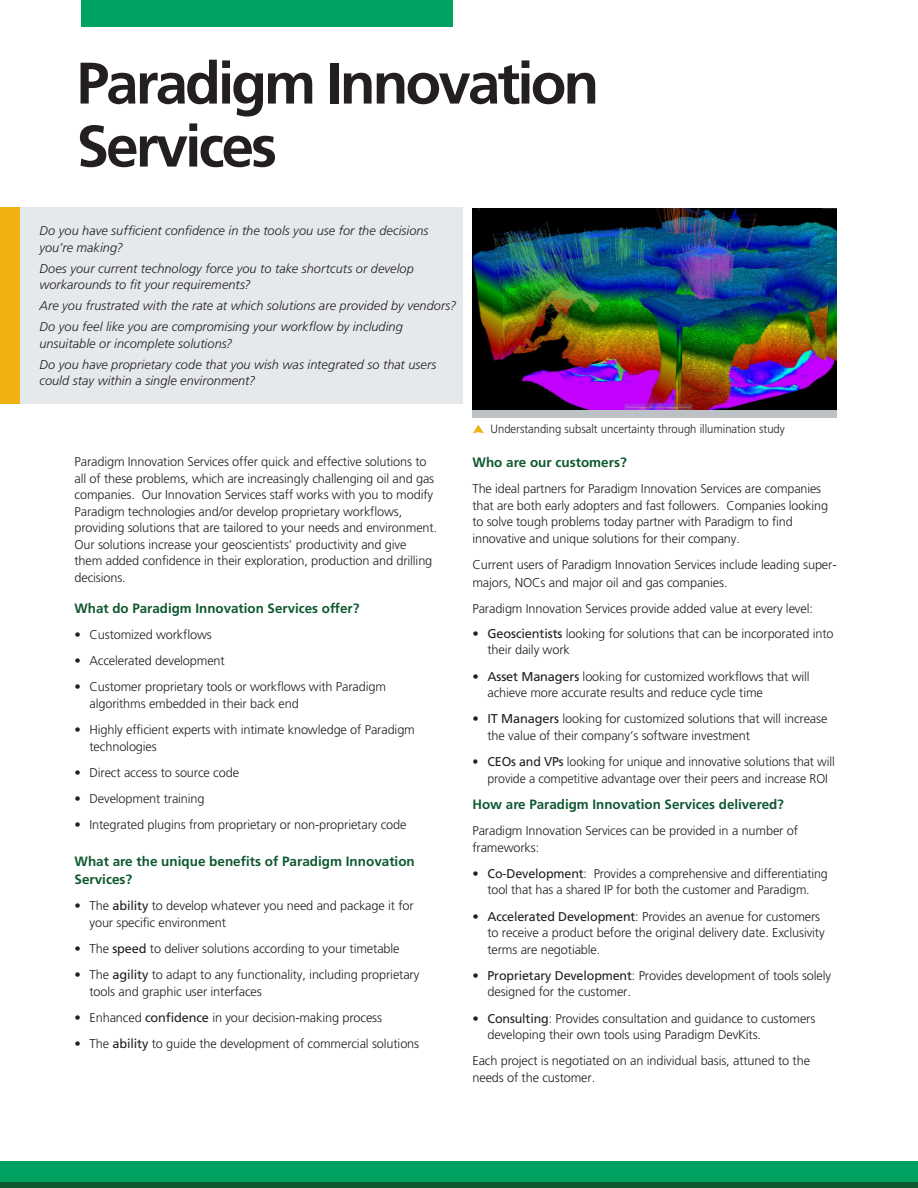
<style>
.page{position:relative;width:918px;height:1188px;background:#fff}
.page>*{position:absolute;margin:0;border:0;box-sizing:border-box;transform-origin:0 0}
.t1{font:700 58.5px/63px "Frutiger LT Std";letter-spacing:-.05em;color:#231f20}
.t2{font:700 13.5px/18px "Frutiger LT Std";color:#0f5931}
.t3{font:300 12.75px/16.5px "Frutiger LT Std";letter-spacing:-.01em;color:#231f20}
.t4{font:italic 300 12.75px/16.5px "Frutiger LT Std";letter-spacing:.005em;color:#231f20}
.t5{font:300 12.75px/16.5px "Frutiger LT Std";letter-spacing:-.01em;color:#231f20;scale:.93 1}
.t6{font:300 12px "Frutiger LT Std";color:#231f20;scale:.94 1}
.s1{font-weight:400}
</style>
<div class="page">
<svg style="left:0;top:1181px;width:918px;height:7px;background:#0c6337"></svg>
<div style="left:0;top:1161px;width:918px;height:20px;background:#00a261"></div>
<div style="left:81px;top:0;width:371px;height:27px;background:#00a261"></div>
<div style="left:12px;top:207px;width:451px;height:197px;background:#e6e9eb"></div>
<div style="left:0;top:207px;width:19px;height:197px;background:#efb211"></div>
<img style="left:473px;top:209px;width:364px;height:201px">
<svg style="left:473px;top:425px;width:11px;height:8px"></svg>
<div style="left:472px;top:410px;width:365px;height:7px;background:#bcc1c6"></div>
<h1 class="t1" style="left:76px;top:52px;width:524px">Paradigm Innovation<br>Services</h1>
<p class="t4" style="left:39px;top:223px;width:391px">Do you have sufficient confidence in the tools you use for the decisions you’re making?</p>
<p class="t4" style="left:39px;top:260px;width:376px">Does your current technology force you to take shortcuts or develop workarounds to fit your requirements?</p>
<p class="t4" style="left:39px;top:295px;width:419px;line-height:21px">Are you frustrated with the rate at which solutions are provided by vendors?<br>Do you feel like you are compromising your workflow by including</p>
<p class="t4" style="left:39px;top:333px;width:399px;line-height:21px">unsuitable or incomplete solutions?<br>Do you have proprietary code that you wish was integrated so that users</p>
<p class="t4" style="left:39px;top:373px;width:218px">could stay within a single environment?</p>
<h4 class="t3" style="left:75px;top:454px;width:364px">Paradigm Innovation Services offer quick and effective solutions to all of these problems, which are increasingly challenging oil and gas companies. Our Innovation Services staff works with you to modify Paradigm technologies and/or develop proprietary workflows, providing solutions that are tailored to your needs and environment.<br>Our solutions increase your geoscientists’ productivity and give them added confidence in their exploration, production and drilling decisions.</h4>
<h4 class="t2" style="left:75px;top:599px;width:286px">What do Paradigm Innovation Services offer?</h4>
<h4 class="t3" style="left:75px;top:626px;width:139px">• Customized workflows</h4>
<h4 class="t3" style="left:75px;top:653px;width:152px">• Accelerated development</h4>
<h4 class="t3" style="left:90px;top:679px;width:298px;text-indent:-15px">• Customer proprietary tools or workflows with Paradigm algorithms embedded in their back end</h4>
<h4 class="t3" style="left:90px;top:722px;width:327px;text-indent:-15px">• Highly efficient experts with intimate knowledge of Paradigm technologies</h4>
<h4 class="t3" style="left:75px;top:764px;width:166px">• Direct access to source code</h4>
<h4 class="t3" style="left:75px;top:791px;width:132px">• Development training</h4>
<h4 class="t3" style="left:75px;top:817px;width:334px">• Integrated plugins from proprietary or non-proprietary code</h4>
<h4 class="t2" style="left:75px;top:853px;width:342px">What are the unique benefits of Paradigm Innovation<br>Services?</h4>
<h4 class="t3" style="left:90px;top:898px;width:326px;text-indent:-15px">• The <span class="s1">ability</span> to develop whatever you need and package it for your specific environment</h4>
<h4 class="t3" style="left:75px;top:941px;width:327px">• The <span class="s1">speed</span> to deliver solutions according to your timetable</h4>
<h4 class="t3" style="left:90px;top:967px;width:331px;text-indent:-15px">• The <span class="s1">agility</span> to adapt to any functionality, including proprietary tools and graphic user interfaces</h4>
<h4 class="t3" style="left:75px;top:1010px;width:309px">• Enhanced <span class="s1">confidence</span> in your decision-making process</h4>
<h4 class="t3" style="left:75px;top:1036px;width:346px">• The <span class="s1">ability</span> to guide the development of commercial solutions</h4>
<p class="t6" style="left:491px;top:422px;width:315px">Understanding subsalt uncertainty through illumination study</p>
<h4 class="t2" style="left:472px;top:453px;width:156px">Who are our customers?</h4>
<h4 class="t3" style="left:472px;top:481px;width:357px">The ideal partners for Paradigm Innovation Services are companies that are both early adopters and fast followers. Companies looking to solve tough problems today partner with Paradigm to find innovative and unique solutions for their company.</h4>
<h4 class="t3" style="left:472px;top:556px;width:366px;line-height:18px">Current users of Paradigm Innovation Services include leading super&shy;majors, NOCs and major oil and gas companies.</h4>
<h4 class="t3" style="left:472px;top:601px;width:342px">Paradigm Innovation Services provide added value at every level:</h4>
<h4 class="t3" style="left:488px;top:626px;width:348px;text-indent:-15px">• <span class="s1">Geoscientists</span> looking for solutions that can be incorporated into their daily work</h4>
<h4 class="t3" style="left:488px;top:668px;width:324px;text-indent:-15px">• <span class="s1">Asset Managers</span> looking for customized workflows that will achieve more accurate results and reduce cycle time</h4>
<h4 class="t3" style="left:488px;top:711px;width:341px;text-indent:-15px">• <span class="s1">IT Managers</span> looking for customized solutions that will increase the value of their company’s software investment</h4>
<h4 class="t5" style="left:488px;top:754px;width:375px;text-indent:-15px">• <span class="s1">CEOs and VPs</span> looking for unique and innovative solutions that will provide a competitive advantage over their peers and increase ROI</h4>
<h4 class="t2" style="left:472px;top:795px;width:313px">How are Paradigm Innovation Services delivered?</h4>
<h4 class="t3" style="left:472px;top:823px;width:327px">Paradigm Innovation Services can be provided in a number of frameworks:</h4>
<h4 class="t3" style="left:472px;top:866px;width:357px;text-align:center">• <span class="s1">Co-Development</span>: Provides a comprehensive and differentiating tool that has a shared IP for both the customer and Paradigm.</h4>
<h4 class="t3" style="left:488px;top:908px;width:339px;text-indent:-15px">• <span class="s1">Accelerated Development</span>: Provides an avenue for customers to receive a product before the original delivery date. Exclusivity terms are negotiable.</h4>
<h4 class="t3" style="left:488px;top:968px;width:345px;text-indent:-15px">• <span class="s1">Proprietary Development</span>: Provides development of tools solely designed for the customer.</h4>
<h4 class="t3" style="left:488px;top:1010px;width:329px;text-indent:-15px">• <span class="s1">Consulting</span>: Provides consultation and guidance to customers developing their own tools using Paradigm DevKits.</h4>
<h4 class="t3" style="left:472px;top:1053px;width:339px">Each project is negotiated on an individual basis, attuned to the needs of the customer.</h4>
</div>
